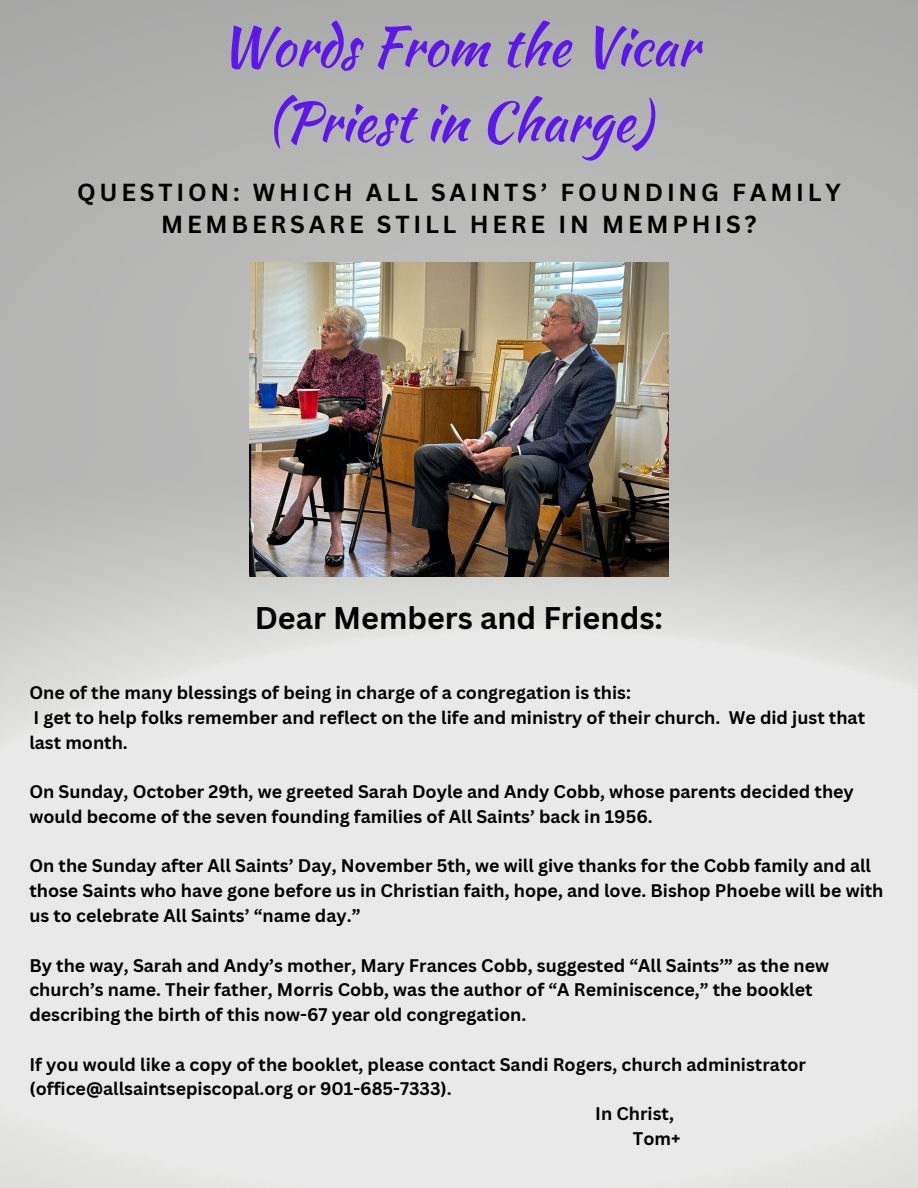
<style>
.page{position:relative;width:918px;height:1188px;background:#fff}
.page>*{position:absolute;margin:0;border:0;box-sizing:border-box;transform-origin:0 0}
.t1{font:54px "Kaushan Script";color:#5e17eb}
.t2{font:700 30.45px "Canva Sans";color:#000}
.t3{font:700 24px/32.7px "Canva Sans";letter-spacing:.155em;color:#000;text-align:center}
.t4{font:700 17.85px/24.8px "Canva Sans";color:#000}
</style>
<div class="page">
<img style="left:0;top:0;width:918px;height:1188px">
<img style="left:250px;top:262px;width:418px;height:314px">
<p class="t1" style="left:220px;top:7px;width:480px">Words From the Vicar</p>
<p class="t1" style="left:267px;top:82px;width:386px">(Priest in Charge)</p>
<p class="t3" style="left:77px;top:175px;width:765px">QUESTION: WHICH ALL SAINTS’ FOUNDING FAMILY<br>MEMBERSARE STILL HERE IN MEMPHIS?</p>
<p class="t2" style="left:255px;top:596px;width:410px">Dear Members and Friends:</p>
<p class="t4" style="left:29px;top:680px;width:603px">One of the many blessings of being in charge of a congregation is this:</p>
<p class="t4" style="left:29px;top:705px;width:837px">I get to help folks remember and reflect on the life and ministry of their church. We did just that last month.</p>
<p class="t4" style="left:29px;top:779px;width:826px">On Sunday, October 29th, we greeted Sarah Doyle and Andy Cobb, whose parents decided they would become of the seven founding families of All Saints’ back in 1956.</p>
<p class="t4" style="left:29px;top:853px;width:856px">On the Sunday after All Saints’ Day, November 5th, we will give thanks for the Cobb family and all those Saints who have gone before us in Christian faith, hope, and love. Bishop Phoebe will be with us to celebrate All Saints’ “name day.”</p>
<p class="t4" style="left:29px;top:952px;width:801px">By the way, Sarah and Andy’s mother, Mary Frances Cobb, suggested “All Saints’” as the new church’s name. Their father, Morris Cobb, was the author of “A Reminiscence,” the booklet describing the birth of this now-67 year old congregation.</p>
<p class="t4" style="left:29px;top:1051px;width:778px">If you would like a copy of the booklet, please contact Sandi Rogers, church administrator (office@allsaintsepiscopal.org or 901-685-7333).</p>
<p class="t4" style="left:595px;top:1101px;width:80px">In Christ,</p>
<p class="t4" style="left:633px;top:1126px;width:49px">Tom+</p>
</div>
